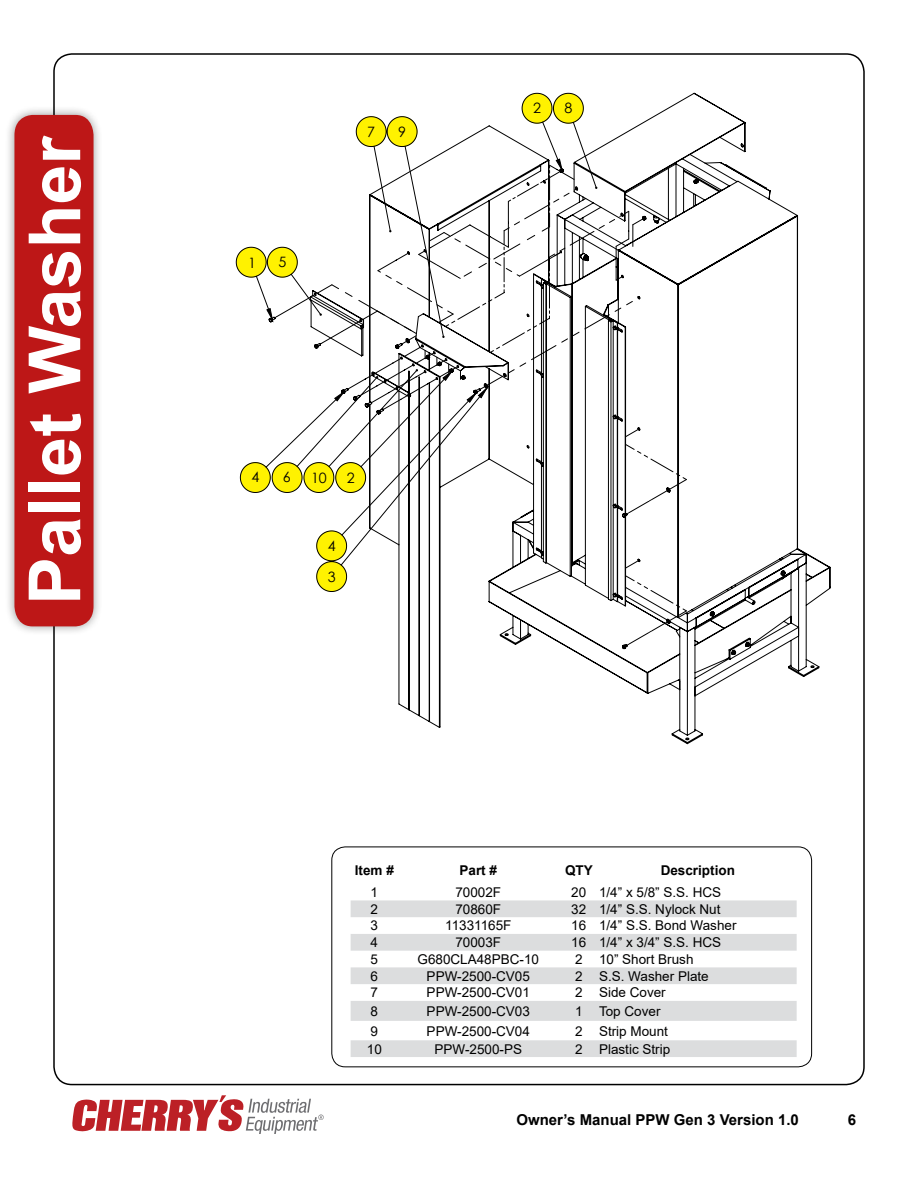
<style>
.page{position:relative;width:918px;height:1188px;background:#fff}
.page>*{position:absolute;margin:0;border:0;box-sizing:border-box;transform-origin:0 0}
.t1{font:700 72px "Arial";color:#fff}
.t2{font:700 15px "Arial";color:#000}
.t3{font:14.25px "Century Gothic";color:#000}
.t4{font:13.5px "Arial";color:#000}
.t5{font:700 13.5px "Arial";color:#000}
</style>
<div class="page">
<div style="left:5px;top:105px;width:98px;height:531px;background:#000;opacity:.4"></div>
<svg style="left:14px;top:115px;width:80px;height:511px;background:#bd2222"></svg>
<svg style="left:72px;top:1095px;width:252px;height:39px"></svg>
<div style="left:332px;top:847px;width:480px;height:220px;border:1px solid #000;border-radius:14px"></div>
<svg style="left:268px;top:92px;width:563px;height:653px"></svg>
<svg style="left:625px;top:428px;width:16px;height:10px"></svg>
<svg style="left:625px;top:444px;width:62px;height:71px"></svg>
<svg style="left:625px;top:559px;width:16px;height:10px"></svg>
<svg style="left:625px;top:575px;width:62px;height:72px"></svg>
<svg style="left:274px;top:164px;width:371px;height:246px"></svg>
<svg style="left:240px;top:462px;width:31px;height:31px"></svg>
<div style="left:272px;top:462px;width:30px;height:31px;background:#fff200;border-radius:50%"></div>
<div style="left:304px;top:462px;width:30px;height:31px;background:#fff200;border-radius:50%"></div>
<svg style="left:335px;top:462px;width:31px;height:31px"></svg>
<div style="left:316px;top:531px;width:31px;height:30px;background:#fff200;border-radius:50%"></div>
<svg style="left:316px;top:561px;width:31px;height:31px"></svg>
<div style="left:236px;top:247px;width:30px;height:30px;background:#fff200;border-radius:50%"></div>
<div style="left:267px;top:247px;width:31px;height:30px;background:#fff200;border-radius:50%"></div>
<div style="left:356px;top:116px;width:30px;height:31px;background:#fff200;border-radius:50%"></div>
<div style="left:387px;top:116px;width:30px;height:31px;background:#fff200;border-radius:50%"></div>
<div style="left:522px;top:93px;width:30px;height:31px;background:#fff200;border-radius:50%"></div>
<svg style="left:553px;top:93px;width:31px;height:31px"></svg>
<svg style="left:351px;top:900px;width:446px;height:157px;fill:#dcddde"></svg>
<h1 class="t1" style="left:4px;top:605px;width:471px;rotate:-90deg">Pallet Washer</h1>
<p class="t3" style="left:248px;top:253px;width:9px">1</p>
<p class="t3" style="left:279px;top:252px;width:9px">5</p>
<p class="t3" style="left:367px;top:122px;width:9px">7</p>
<p class="t3" style="left:398px;top:122px;width:9px">9</p>
<p class="t3" style="left:251px;top:467px;width:9px">4</p>
<p class="t3" style="left:283px;top:467px;width:9px">6</p>
<p class="t3" style="left:311px;top:468px;width:17px">10</p>
<p class="t3" style="left:347px;top:468px;width:9px">2</p>
<p class="t3" style="left:328px;top:536px;width:9px">4</p>
<p class="t3" style="left:328px;top:567px;width:9px">3</p>
<p class="t3" style="left:533px;top:98px;width:9px">2</p>
<p class="t3" style="left:564px;top:98px;width:9px">8</p>
<p class="t5" style="left:355px;top:861px;width:41px">Item #</p>
<p class="t5" style="left:460px;top:861px;width:39px">Part #</p>
<p class="t5" style="left:565px;top:861px;width:29px">QTY</p>
<p class="t5" style="left:661px;top:861px;width:76px">Description</p>
<p class="t4" style="left:371px;top:883px;width:9px">1</p>
<p class="t4" style="left:455px;top:883px;width:47px">70002F</p>
<p class="t4" style="left:571px;top:883px;width:152px">20 1/4” x 5/8” S.S. HCS</p>
<p class="t4" style="left:371px;top:900px;width:9px">2</p>
<p class="t4" style="left:455px;top:900px;width:47px">70860F</p>
<p class="t4" style="left:571px;top:900px;width:151px">32 1/4” S.S. Nylock Nut</p>
<p class="t4" style="left:371px;top:916px;width:9px">3</p>
<p class="t4" style="left:445px;top:916px;width:68px">11331165F</p>
<p class="t4" style="left:571px;top:916px;width:167px">16 1/4” S.S. Bond Washer</p>
<p class="t4" style="left:371px;top:933px;width:9px">4</p>
<p class="t4" style="left:455px;top:933px;width:47px">70003F</p>
<p class="t4" style="left:571px;top:933px;width:152px">16 1/4” x 3/4” S.S. HCS</p>
<p class="t4" style="left:371px;top:950px;width:9px">5</p>
<p class="t4" style="left:418px;top:950px;width:123px">G680CLA48PBC-10</p>
<p class="t4" style="left:575px;top:950px;width:120px">2 10” Short Brush</p>
<p class="t4" style="left:371px;top:967px;width:9px">6</p>
<p class="t4" style="left:427px;top:967px;width:105px">PPW-2500-CV05</p>
<p class="t4" style="left:575px;top:967px;width:135px">2 S.S. Washer Plate</p>
<p class="t4" style="left:371px;top:983px;width:9px">7</p>
<p class="t4" style="left:427px;top:983px;width:105px">PPW-2500-CV01</p>
<p class="t4" style="left:575px;top:983px;width:92px">2 Side Cover</p>
<p class="t4" style="left:371px;top:1002px;width:9px">8</p>
<p class="t4" style="left:427px;top:1002px;width:105px">PPW-2500-CV03</p>
<p class="t4" style="left:575px;top:1002px;width:87px">1 Top Cover</p>
<p class="t4" style="left:371px;top:1021px;width:9px">9</p>
<p class="t4" style="left:427px;top:1021px;width:105px">PPW-2500-CV04</p>
<p class="t4" style="left:575px;top:1021px;width:95px">2 Strip Mount</p>
<p class="t4" style="left:367px;top:1040px;width:17px">10</p>
<p class="t4" style="left:435px;top:1040px;width:89px">PPW-2500-PS</p>
<p class="t4" style="left:575px;top:1040px;width:97px">2 Plastic Strip</p>
<p class="t2" style="left:516px;top:1110px;width:284px">Owner’s Manual PPW Gen 3 Version 1.0</p>
<p class="t2" style="left:848px;top:1110px;width:10px">6</p>
</div>
